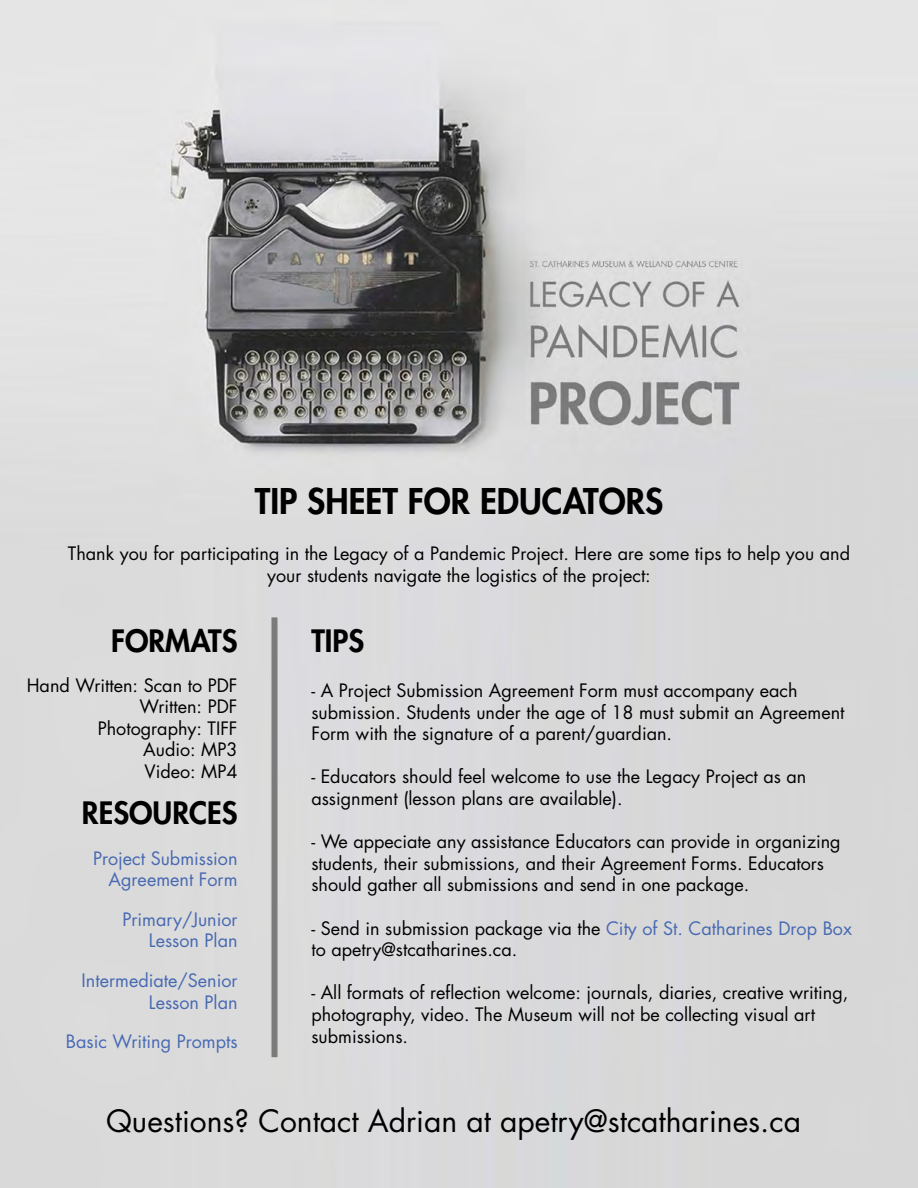
<style>
.page{position:relative;width:918px;height:1188px;background:#fff}
.page>*{position:absolute;margin:0;border:0;box-sizing:border-box;transform-origin:0 0}
.t1{font:800 34.5px "Futura Std";color:#000}
.t2{font:30px "Futura Std";color:#000}
.t3{font:800 30px "Futura Std";color:#000}
.t4{font:18px/21.6px "Futura Std";color:#000}
.t5{font:18px "Futura Std";color:#4769b2}
.t6{font:18px "Futura Std";color:#486ab4}
.s1{color:#4769b2}
</style>
<div class="page">
<img style="left:154px;top:0;width:617px;height:549px">
<div style="left:0;top:549px;width:154px;height:639px;background:#dbdbdb"></div>
<div style="left:272px;top:617px;width:6px;height:440px;background:#7b7b7b"></div>
<p class="t1" style="left:255px;top:480px;width:410px">TIP SHEET FOR EDUCATORS</p>
<p class="t4" style="left:68px;top:543px;width:784px;text-align:center">Thank you for participating in the Legacy of a Pandemic Project. Here are some tips to help you and your students navigate the logistics of the project:</p>
<p class="t3" style="left:111px;top:622px;width:128px">FORMATS</p>
<p class="t4" style="left:27px;top:674px;width:212px">Hand Written: Scan to PDF</p>
<p class="t4" style="left:140px;top:696px;width:100px">Written: PDF</p>
<p class="t4" style="left:98px;top:718px;width:141px">Photography: TIFF</p>
<p class="t4" style="left:143px;top:739px;width:96px">Audio: MP3</p>
<p class="t4" style="left:144px;top:761px;width:95px">Video: MP4</p>
<p class="t3" style="left:82px;top:794px;width:157px">RESOURCES</p>
<p class="t5" style="left:93px;top:846px;width:146px">Project Submission</p>
<p class="t5" style="left:109px;top:868px;width:130px">Agreement Form</p>
<p class="t5" style="left:122px;top:908px;width:117px">Primary/Junior</p>
<p class="t5" style="left:149px;top:929px;width:90px">Lesson Plan</p>
<p class="t5" style="left:82px;top:969px;width:157px">Intermediate/Senior</p>
<p class="t5" style="left:149px;top:990px;width:90px">Lesson Plan</p>
<p class="t6" style="left:66px;top:1029px;width:173px">Basic Writing Prompts</p>
<p class="t3" style="left:311px;top:622px;width:54px">TIPS</p>
<p class="t4" style="left:311px;top:680px;width:535px">- A Project Submission Agreement Form must accompany each submission. Students under the age of 18 must submit an Agreement<br>Form with the signature of a parent/guardian.</p>
<p class="t4" style="left:311px;top:766px;width:497px">- Educators should feel welcome to use the Legacy Project as an assignment (lesson plans are available).</p>
<p class="t4" style="left:311px;top:831px;width:531px">- We appeciate any assistance Educators can provide in organizing students, their submissions, and their Agreement Forms. Educators should gather all submissions and send in one package.</p>
<p class="t4" style="left:311px;top:917px;width:542px">- Send in submission package via the <span class="s1">City of St. Catharines Drop Box </span>to apetry@stcatharines.ca.</p>
<p class="t4" style="left:311px;top:982px;width:539px">- All formats of reflection welcome: journals, diaries, creative writing, photography, video. The Museum will not be collecting visual art submissions.</p>
<p class="t2" style="left:106px;top:1102px;width:696px">Questions? Contact Adrian at apetry@stcatharines.ca</p>
</div>
